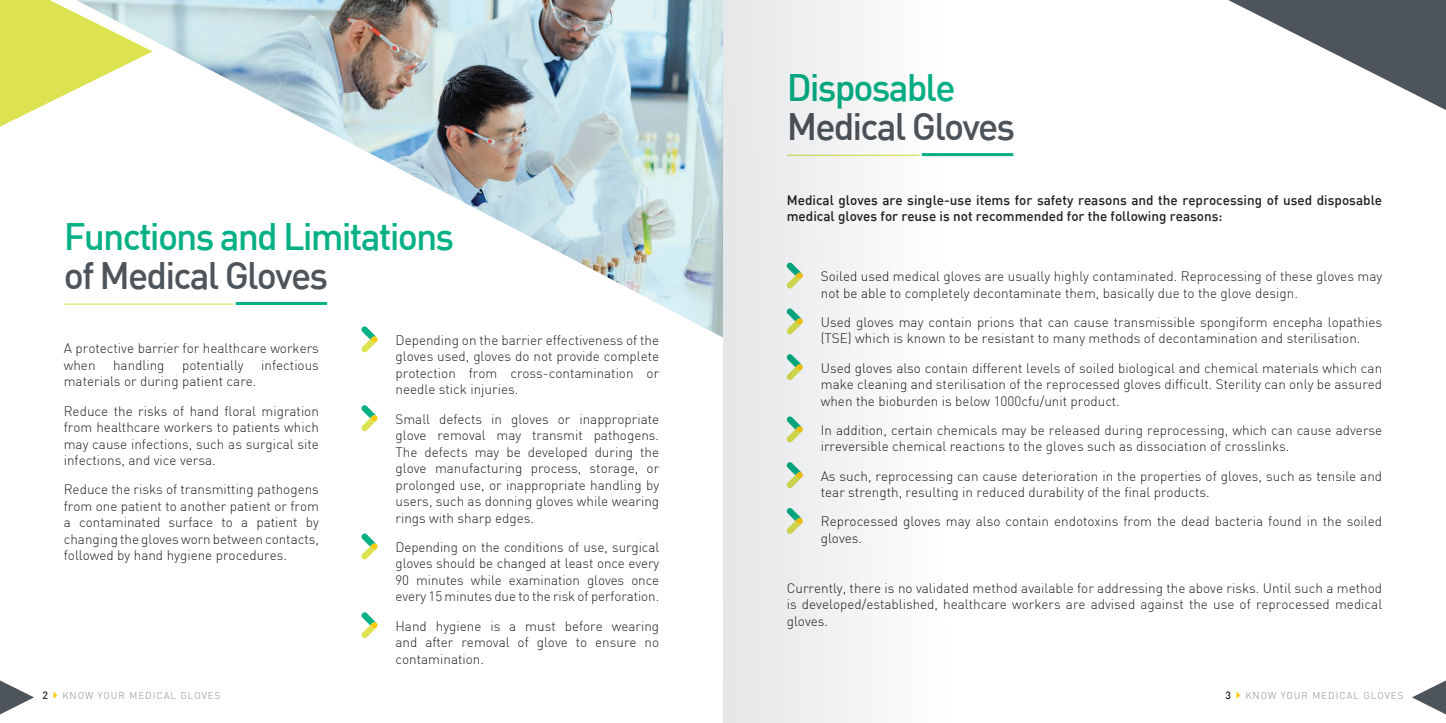
<style>
.page{position:relative;width:1446px;height:723px;background:#fff}
.page>*{position:absolute;margin:0;border:0;box-sizing:border-box;transform-origin:0 0}
.t1{font:500 37.5px "DIN";letter-spacing:-.05em;color:#05b085}
.t2{font:500 37.5px "DIN";letter-spacing:-.05em;color:#4d545a}
.t3{font:300 13.5px/16.5px "DIN";color:#231f20;text-align:justify}
.t4{font:500 13.5px/16.5px "DIN";color:#231f20}
.t5{font:300 9.75px "DIN";letter-spacing:.1em;color:#8a8c8f}
.s1{font-weight:500;font-size:10.5px;color:#231f20}
.s2{color:#feca0a}
</style>
<div class="page">
<svg style="left:1412px;top:680px;width:34px;height:34px"></svg>
<svg style="left:0;top:680px;width:34px;height:34px"></svg>
<img style="left:76px;top:0;width:647px;height:338px">
<svg style="left:0;top:0;width:153px;height:127px"></svg>
<hr style="left:64px;top:304px;width:169px;height:1px;background:#dde350">
<hr style="left:236px;top:302px;width:91px;height:3px;background:#05b085">
<svg style="left:361px;top:326px;width:17px;height:27px"></svg>
<svg style="left:361px;top:405px;width:17px;height:26px"></svg>
<svg style="left:361px;top:533px;width:17px;height:27px"></svg>
<svg style="left:361px;top:612px;width:17px;height:26px"></svg>
<svg style="left:1228px;top:0;width:218px;height:110px"></svg>
<div style="left:723px;top:0;width:303px;height:723px;background:linear-gradient(to right,#e5e6e6,#fff)"></div>
<h1 class="t1" style="left:64px;top:213px;width:392px">Functions and Limitations</h1>
<h1 class="t2" style="left:64px;top:252px;width:266px">of Medical Gloves</h1>
<p class="t3" style="left:64px;top:340px;width:257px">A protective barrier for healthcare workers when</p>
<p class="t3" style="left:113px;top:357px;width:53px">handling</p>
<p class="t3" style="left:182px;top:357px;width:63px">potentially</p>
<p class="t3" style="left:261px;top:357px;width:59px">infectious</p>
<p class="t3" style="left:64px;top:367px;width:257px;line-height:29.2px">materials or during patient care.<br>Reduce the risks of hand floral migration</p>
<p class="t3" style="left:64px;top:419px;width:257px">from healthcare workers to patients which may cause infections, such as surgical site infections, and vice versa.</p>
<p class="t3" style="left:64px;top:481px;width:257px">Reduce the risks of transmitting pathogens from one patient to another patient or from a contaminated surface to a patient by changing the gloves worn between contacts, followed by hand hygiene procedures.</p>
<p class="t3" style="left:395px;top:332px;width:265px">Depending on the barrier effectiveness of the gloves used, gloves do not provide complete protection from cross-contamination or needle stick injuries.</p>
<p class="t3" style="left:395px;top:410px;width:265px">Small defects in gloves or inappropriate glove removal may transmit pathogens.<br>The defects may be developed during the glove manufacturing process, storage, or prolonged use, or inappropriate handling by users, such as donning gloves while wearing rings with sharp edges.</p>
<p class="t3" style="left:395px;top:539px;width:265px">Depending on the conditions of use, surgical gloves should be changed at least once every 90 minutes while examination gloves once every 15 minutes due to the risk of perforation.</p>
<p class="t3" style="left:395px;top:617px;width:265px">Hand hygiene is a must before wearing and after removal of glove to ensure no contamination.</p>
<h1 class="t1" style="left:787px;top:64px;width:170px">Disposable</h1>
<h1 class="t2" style="left:787px;top:103px;width:230px">Medical Gloves</h1>
<p class="t4" style="left:787px;top:191px;width:597px">Medical gloves are single-use items for safety reasons and the reprocessing of used disposable medical gloves for reuse is not recommended for the following reasons:</p>
<p class="t3" style="left:821px;top:268px;width:563px">Soiled used medical gloves are usually highly contaminated. Reprocessing of these gloves may not be able to completely decontaminate them, basically due to the glove design.</p>
<p class="t3" style="left:821px;top:313px;width:563px">Used gloves may contain prions that can cause transmissible spongiform encepha lopathies (TSE) which is known to be resistant to many methods of decontamination and sterilisation.</p>
<p class="t3" style="left:821px;top:359px;width:563px">Used gloves also contain different levels of soiled biological and chemical materials which can make cleaning and sterilisation of the reprocessed gloves difficult. Sterility can only be assured when the bioburden is below 1000cfu/unit product.</p>
<p class="t3" style="left:821px;top:421px;width:563px">In addition, certain chemicals may be released during reprocessing, which can cause adverse irreversible chemical reactions to the gloves such as dissociation of crosslinks.</p>
<p class="t3" style="left:821px;top:467px;width:563px">As such, reprocessing can cause deterioration in the properties of gloves, such as tensile and tear strength, resulting in reduced durability of the final products.</p>
<p class="t3" style="left:821px;top:513px;width:563px">Reprocessed gloves may also contain endotoxins from the dead bacteria found in the soiled gloves.</p>
<p class="t3" style="left:787px;top:580px;width:597px">Currently, there is no validated method available for addressing the above risks. Until such a method is developed/established, healthcare workers are advised against the use of reprocessed medical gloves.</p>
<p class="t5" style="left:43px;top:690px;width:179px"><span class="s1">2</span><span class="s2">✔</span>KNOW YOUR MEDICAL GLOVES</p>
<p class="t5" style="left:1225px;top:690px;width:179px"><span class="s1">3</span><span class="s2">✔</span>KNOW YOUR MEDICAL GLOVES</p>
</div>
